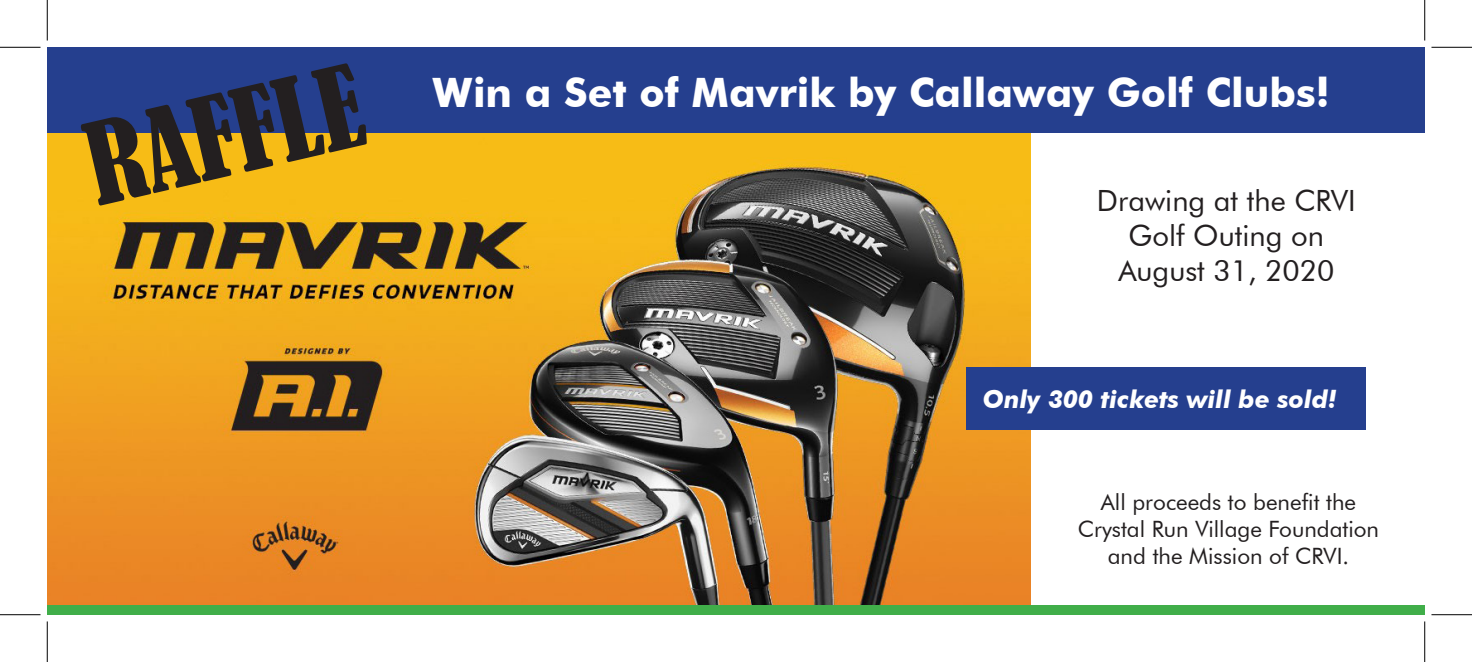
<style>
.page{position:relative;width:1472px;height:662px;background:#fff}
.page>*{position:absolute;margin:0;border:0;box-sizing:border-box;transform-origin:0 0}
.t1{font:condensed 105.75px "Bernard";color:#231f20}
.t2{font:700 40.5px "Futura BT";color:#fff}
.t3{font:29.25px "Futura BT";color:#231f20}
.t4{font:italic 700 24.75px "Futura BT";color:#fff}
.t5{font:22.5px "Futura BT";color:#231f20}
</style>
<div class="page">
<img style="left:47px;top:133px;width:983px;height:472px">
<div style="left:966px;top:368px;width:400px;height:62px;background:#253f8e"></div>
<div style="left:47px;top:47px;width:1377px;height:86px;background:#253f8e"></div>
<div style="left:47px;top:605px;width:1377px;height:9px;background:#40ae49"></div>
<hr style="left:0;top:47px;width:40px;height:1px;background:#000">
<hr style="left:1431px;top:47px;width:41px;height:1px;background:#000">
<hr style="left:0;top:614px;width:40px;height:1px;background:#000">
<hr style="left:1431px;top:614px;width:41px;height:1px;background:#000">
<hr style="left:47px;top:0;width:1px;height:40px;background:#000">
<hr style="left:47px;top:621px;width:1px;height:41px;background:#000">
<hr style="left:1424px;top:0;width:1px;height:40px;background:#000">
<hr style="left:1424px;top:621px;width:1px;height:41px;background:#000">
<p class="t1" style="left:74px;top:107px;width:282px;rotate:-13deg">RAFFLE</p>
<p class="t2" style="left:433px;top:68px;width:898px">Win a Set of Mavrik by Callaway Golf Clubs!</p>
<p class="t3" style="left:1097px;top:183px;width:260px">Drawing at the CRVI</p>
<p class="t3" style="left:1128px;top:218px;width:197px">Golf Outing on</p>
<p class="t3" style="left:1118px;top:253px;width:217px">August 31, 2020</p>
<p class="t4" style="left:982px;top:384px;width:356px">Only 300 tickets will be sold!</p>
<p class="t5" style="left:1100px;top:488px;width:257px">All proceeds to benefit the</p>
<p class="t5" style="left:1077px;top:515px;width:303px">Crystal Run Village Foundation</p>
<p class="t5" style="left:1107px;top:542px;width:243px">and the Mission of CRVI.</p>
</div>
